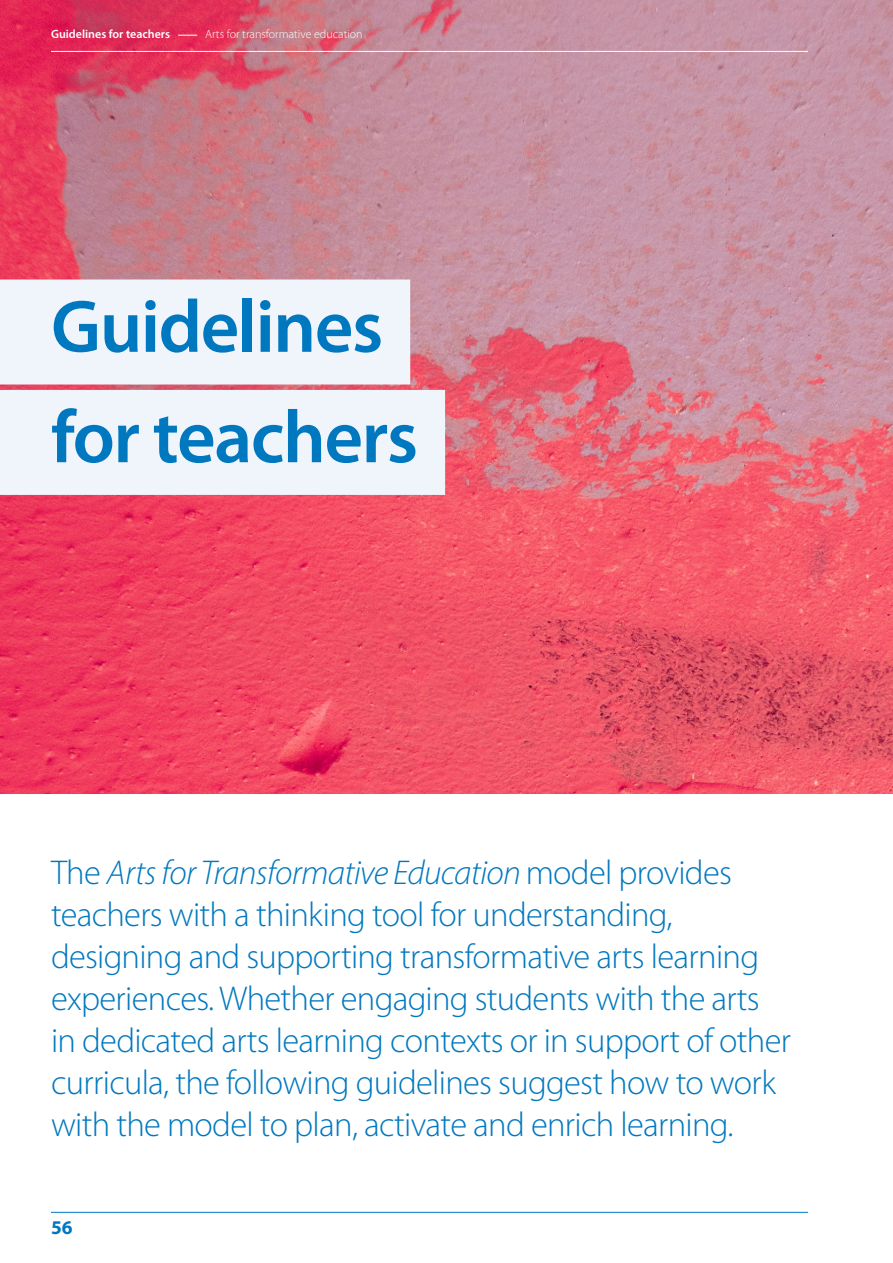
<style>
.page{position:relative;width:893px;height:1263px;background:#fff}
.page>*{position:absolute;margin:0;border:0;box-sizing:border-box;transform-origin:0 0}
.t1{font:600 75px/110.4px "Myriad Pro";letter-spacing:-.02em;color:#0078bf}
.t2{font:300 34.5px/42px "Myriad Pro";letter-spacing:-.02em;color:#0078bf}
.t3{font:700 19.5px "Myriad Pro";color:#0078bf}
.t4{font:300 12px "Myriad Pro";color:#fff}
.t5{font:600 12px "Myriad Pro";color:#fff}
.s1{font-style:italic}
</style>
<div class="page">
<hr style="left:51px;top:1212px;width:757px;height:1px;background:#0078bf">
<img style="left:0;top:0;width:893px;height:793px">
<hr style="left:51px;top:51px;width:757px;height:1px;background:#fff">
<svg style="left:178px;top:35px;width:19px;height:1px"></svg>
<div style="left:0;top:279px;width:410px;height:105px;background:#f0f4fb"></div>
<div style="left:0;top:390px;width:445px;height:105px;background:#f0f4fb"></div>
<p class="t5" style="left:51px;top:27px;width:121px">Guidelines for teachers</p>
<p class="t4" style="left:205px;top:28px;width:159px">Arts for transformative education</p>
<h1 class="t1" style="left:51px;top:269px;width:369px">Guidelines for teachers</h1>
<p class="t2" style="left:51px;top:852px;width:741px">The <span class="s1">Arts for Transformative Education</span> model provides teachers with a thinking tool for understanding, designing and supporting transformative arts learning experiences. Whether engaging students with the arts in dedicated arts learning contexts or in support of other curricula, the following guidelines suggest how to work with the model to plan, activate and enrich learning.</p>
<p class="t3" style="left:51px;top:1215px;width:23px">56</p>
</div>
